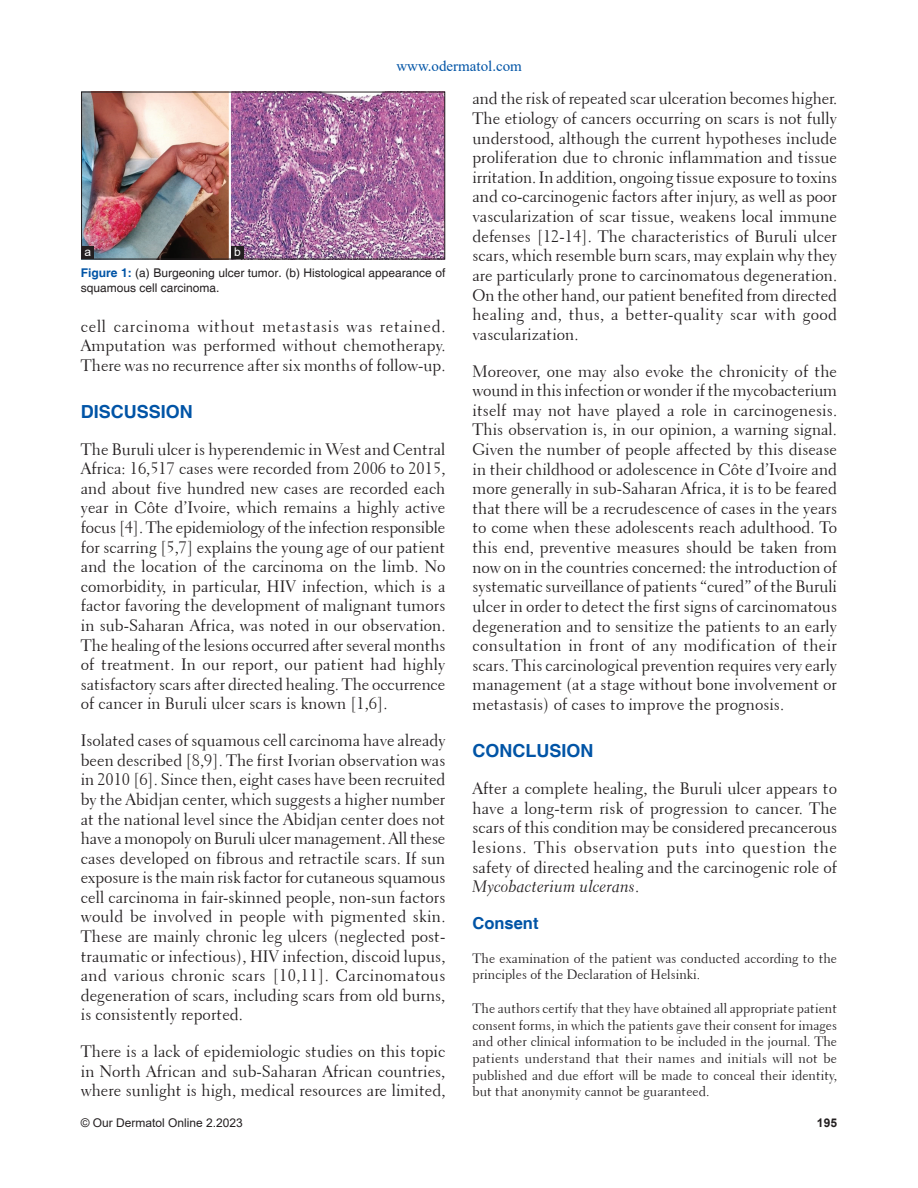
<style>
.page{position:relative;width:918px;height:1188px;background:#fff}
.page>*{position:absolute;margin:0;border:0;box-sizing:border-box;transform-origin:0 0}
.t1{font:700 18px "Helvetica";color:#0154a6}
.t2{font:16.5px/19.6px "Transitional 521 BT Roman A";color:#231f20;text-align:justify}
.t3{font:16.5px "Transitional 521 BT Cursive A";color:#231f20}
.t4{font:700 16.5px "Helvetica";color:#0154a6}
.t5{font:15px "Times New Roman";color:#0154a6}
.t6{font:13.5px/16.6px "Transitional 521 BT Roman A";color:#231f20}
.t7{font:12px/15px "Helvetica";color:#231f20}
.t8{font:12px "Arial";color:#231f20}
.t9{font:700 12px "Arial";color:#231f20}
.t10{font:12px "Arial";color:#fff}
.s1{font-weight:700;color:#0154a6}
.s2{font-family:"Transitional 521 BT Roman A"}
</style>
<div class="page">
<img style="left:83px;top:94px;width:360px;height:163px">
<div style="left:81px;top:92px;width:364px;height:167px;border:1px solid #231f20"></div>
<div style="left:82px;top:246px;width:12px;height:13px;background:#231f20"></div>
<div style="left:231px;top:246px;width:13px;height:13px;background:#231f20"></div>
<p class="t5" style="left:396px;top:58px;width:127px">www.odermatol.com</p>
<p class="t10" style="left:85px;top:245px;width:8px">a</p>
<p class="t10" style="left:234px;top:245px;width:8px">b</p>
<p class="t7" style="left:81px;top:265px;width:366px"><span class="s1">Figure 1:</span> (a) Burgeoning ulcer tumor. (b) Histological appearance of squamous cell carcinoma.</p>
<p class="t2" style="left:81px;top:316px;width:366px">cell carcinoma without metastasis was retained.<br>Amputation was performed without chemotherapy.<br>There was no recurrence after six months of follow-up.</p>
<p class="t1" style="left:81px;top:401px;width:114px">DISCUSSION</p>
<p class="t2" style="left:81px;top:439px;width:366px">The Buruli ulcer is hyperendemic in West and Central Africa: 16,517 cases were recorded from 2006 to 2015, and about five hundred new cases are recorded each year in Côte d’Ivoire, which remains a highly active focus [4]. The epidemiology of the infection responsible for scarring [5,7] explains the young age of our patient and the location of the carcinoma on the limb. No comorbidity, in particular, HIV infection, which is a factor favoring the development of malignant tumors in sub-Saharan Africa, was noted in our observation.<br>The healing of the lesions occurred after several months of treatment. In our report, our patient had highly satisfactory scars after directed healing. The occurrence of cancer in Buruli ulcer scars is known [1,6].</p>
<p class="t2" style="left:81px;top:731px;width:366px">Isolated cases of squamous cell carcinoma have already been described [8,9]. The first Ivorian observation was in 2010 [6]. Since then, eight cases have been recruited by the Abidjan center, which suggests a higher number at the national level since the Abidjan center does not have a monopoly on Buruli ulcer management. All these cases developed on fibrous and retractile scars. If sun exposure is the main risk factor for cutaneous squamous cell carcinoma in fair-skinned people, non-sun factors would be involved in people with pigmented skin.<br>These are mainly chronic leg ulcers (neglected post&shy;traumatic or infectious), HIV infection, discoid lupus, and various chronic scars [10,11]. Carcinomatous degeneration of scars, including scars from old burns, is consistently reported.</p>
<p class="t2" style="left:81px;top:1042px;width:366px">There is a lack of epidemiologic studies on this topic in North African and sub-Saharan African countries, where sunlight is high, medical resources are limited,</p>
<p class="t2" style="left:473px;top:89px;width:366px">and the risk of repeated scar ulceration becomes higher.<br>The etiology of cancers occurring on scars is not fully understood, although the current hypotheses include proliferation due to chronic inflammation and tissue irritation. In addition, ongoing tissue exposure to toxins and co-carcinogenic factors after injury, as well as poor vascularization of scar tissue, weakens local immune defenses [12-14]. The characteristics of Buruli ulcer scars, which resemble burn scars, may explain why they are particularly prone to carcinomatous degeneration.<br>On the other hand, our patient benefited from directed healing and, thus, a better-quality scar with good vascularization.</p>
<p class="t2" style="left:473px;top:361px;width:366px">Moreover, one may also evoke the chronicity of the wound in this infection or wonder if the mycobacterium itself may not have played a role in carcinogenesis.<br>This observation is, in our opinion, a warning signal.<br>Given the number of people affected by this disease in their childhood or adolescence in Côte d’Ivoire and more generally in sub-Saharan Africa, it is to be feared that there will be a recrudescence of cases in the years to come when these adolescents reach adulthood. To this end, preventive measures should be taken from now on in the countries concerned: the introduction of systematic surveillance of patients “cured” of the Buruli ulcer in order to detect the first signs of carcinomatous degeneration and to sensitize the patients to an early consultation in front of any modification of their scars. This carcinological prevention requires very early management (at a stage without bone involvement or metastasis) of cases to improve the prognosis.</p>
<p class="t1" style="left:472px;top:741px;width:122px">CONCLUSION</p>
<p class="t2" style="left:472px;top:779px;width:366px">After a complete healing, the Buruli ulcer appears to have a long-term risk of progression to cancer. The scars of this condition may be considered precancerous lesions. This observation puts into question the safety of directed healing and the carcinogenic role of</p>
<p class="t3" style="left:472px;top:876px;width:168px">Mycobacterium ulcerans<span class="s2">.</span></p>
<p class="t4" style="left:472px;top:914px;width:67px">Consent</p>
<p class="t6" style="left:472px;top:950px;width:366px">The examination of the patient was conducted according to the principles of the Declaration of Helsinki.</p>
<p class="t6" style="left:472px;top:1000px;width:366px;text-align:justify">The authors certify that they have obtained all appropriate patient consent forms, in which the patients gave their consent for images and other clinical information to be included in the journal. The patients understand that their names and initials will not be published and due effort will be made to conceal their identity, but that anonymity cannot be guaranteed.</p>
<p class="t8" style="left:81px;top:1116px;width:164px">© Our Dermatol Online 2.2023</p>
<p class="t9" style="left:817px;top:1116px;width:22px">195</p>
</div>
